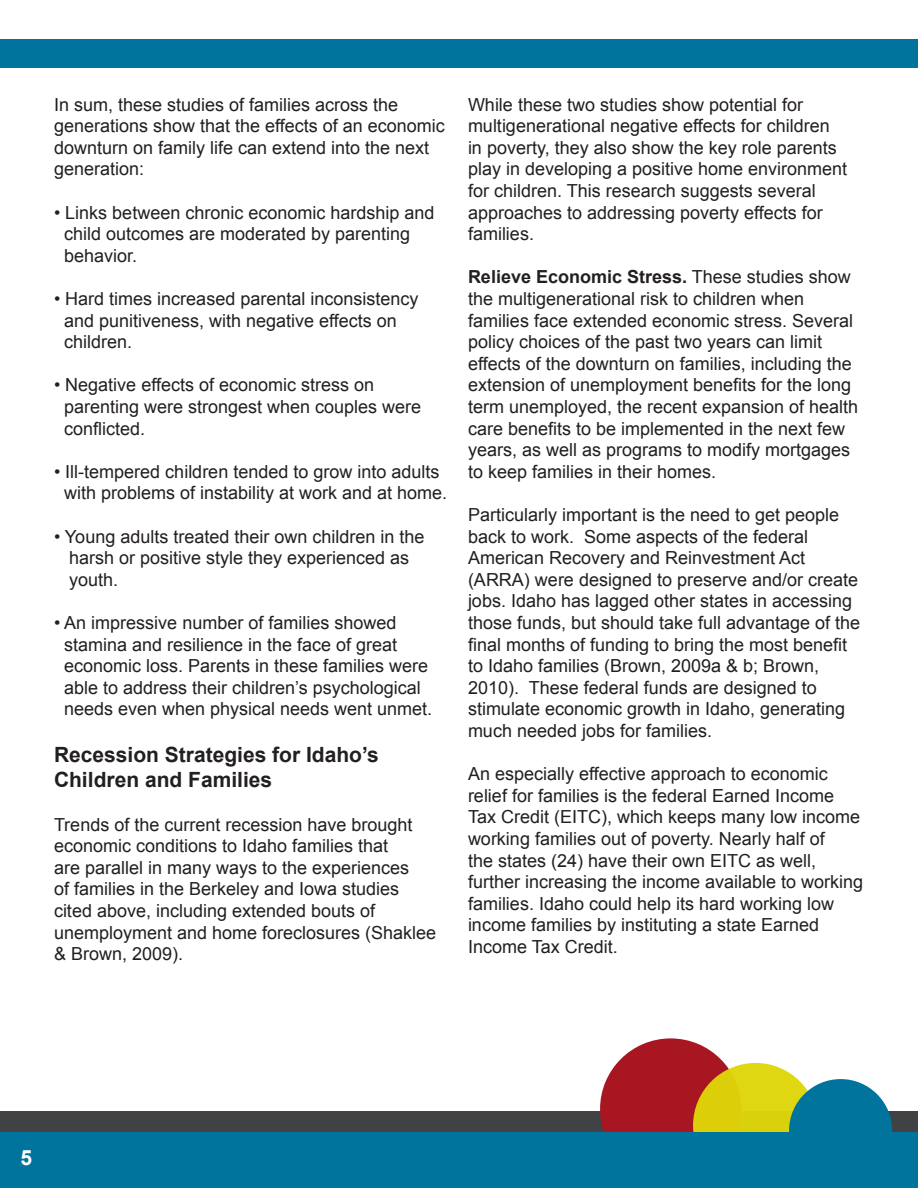
<style>
.page{position:relative;width:918px;height:1188px;background:#fff}
.page>*{position:absolute;margin:0;border:0;box-sizing:border-box;transform-origin:0 0}
.t1{font:700 21px/25.2px "Arial";color:#231f20}
.t2{font:700 21px "Arial";color:#fff}
.t3{font:18px/21.6px "Arial";color:#231f20}
.s1{font-weight:700}
</style>
<div class="page">
<div style="left:0;top:1111px;width:918px;height:56px;background:#414243"></div>
<div style="left:600px;top:1038px;width:141px;height:142px;background:#a81622;border-radius:50%"></div>
<div style="left:693px;top:1063px;width:125px;height:125px;background:#ded60a;border-radius:50%"></div>
<div style="left:789px;top:1079px;width:103px;height:103px;background:#00749c;border-radius:50%"></div>
<div style="left:0;top:1132px;width:918px;height:56px;background:#00749c"></div>
<div style="left:0;top:40px;width:918px;height:28px;background:#00749c"></div>
<p class="t3" style="left:54px;top:94px;width:392px">In sum, these studies of families across the generations show that the effects of an economic downturn on family life can extend into the next generation:</p>
<p class="t3" style="left:64px;top:202px;width:372px;text-indent:-10px">• Links between chronic economic hardship and child outcomes are moderated by parenting behavior.</p>
<p class="t3" style="left:54px;top:288px;width:366px">• Hard times increased parental inconsistency</p>
<p class="t3" style="left:64px;top:310px;width:334px">and punitiveness, with negative effects on</p>
<p class="t3" style="left:64px;top:331px;width:70px">children.</p>
<p class="t3" style="left:54px;top:375px;width:322px">• Negative effects of economic stress on</p>
<p class="t3" style="left:64px;top:396px;width:359px">parenting were strongest when couples were</p>
<p class="t3" style="left:64px;top:418px;width:83px">conflicted.</p>
<p class="t3" style="left:54px;top:461px;width:387px">• Ill-tempered children tended to grow into adults</p>
<p class="t3" style="left:64px;top:483px;width:385px">with problems of instability at work and at home.</p>
<p class="t3" style="left:54px;top:526px;width:372px">• Young adults treated their own children in the</p>
<p class="t3" style="left:69px;top:547px;width:342px">harsh or positive style they experienced as</p>
<p class="t3" style="left:69px;top:569px;width:51px">youth.</p>
<p class="t3" style="left:54px;top:612px;width:344px">• An impressive number of families showed</p>
<p class="t3" style="left:64px;top:634px;width:335px">stamina and resilience in the face of great</p>
<p class="t3" style="left:64px;top:655px;width:366px">economic loss. Parents in these families were</p>
<p class="t3" style="left:64px;top:677px;width:358px">able to address their children’s psychological</p>
<p class="t3" style="left:64px;top:699px;width:370px">needs even when physical needs went unmet.</p>
<p class="t1" style="left:54px;top:743px;width:326px">Recession Strategies for Idaho’s<br>Children and Families</p>
<p class="t3" style="left:54px;top:814px;width:384px">Trends of the current recession have brought economic conditions to Idaho families that<br>are parallel in many ways to the experiences<br>of families in the Berkeley and Iowa studies cited above, including extended bouts of unemployment and home foreclosures (Shaklee &amp; Brown, 2009).</p>
<p class="t3" style="left:468px;top:94px;width:381px">While these two studies show potential for multigenerational negative effects for children in poverty, they also show the key role parents play in developing a positive home environment for children. This research suggests several approaches to addressing poverty effects for families.</p>
<p class="t3" style="left:468px;top:267px;width:392px"><span class="s1">Relieve Economic Stress.</span> These studies show the multigenerational risk to children when families face extended economic stress. Several policy choices of the past two years can limit effects of the downturn on families, including the extension of unemployment benefits for the long term unemployed, the recent expansion of health care benefits to be implemented in the next few years, as well as programs to modify mortgages to keep families in their homes.</p>
<p class="t3" style="left:468px;top:504px;width:394px">Particularly important is the need to get people back to work. Some aspects of the federal American Recovery and Reinvestment Act (ARRA) were designed to preserve and/or create jobs. Idaho has lagged other states in accessing those funds, but should take full advantage of the final months of funding to bring the most benefit to Idaho families (Brown, 2009a &amp; b; Brown, 2010). These federal funds are designed to stimulate economic growth in Idaho, generating much needed jobs for families.</p>
<p class="t3" style="left:468px;top:763px;width:394px">An especially effective approach to economic relief for families is the federal Earned Income<br>Tax Credit (EITC), which keeps many low income</p>
<p class="t3" style="left:468px;top:828px;width:397px">working families out of poverty. Nearly half of<br>the states (24) have their own EITC as well, further increasing the income available to working families. Idaho could help its hard working low income families by instituting a state Earned Income Tax Credit.</p>
<p class="t2" style="left:21px;top:1144px;width:13px">5</p>
</div>
